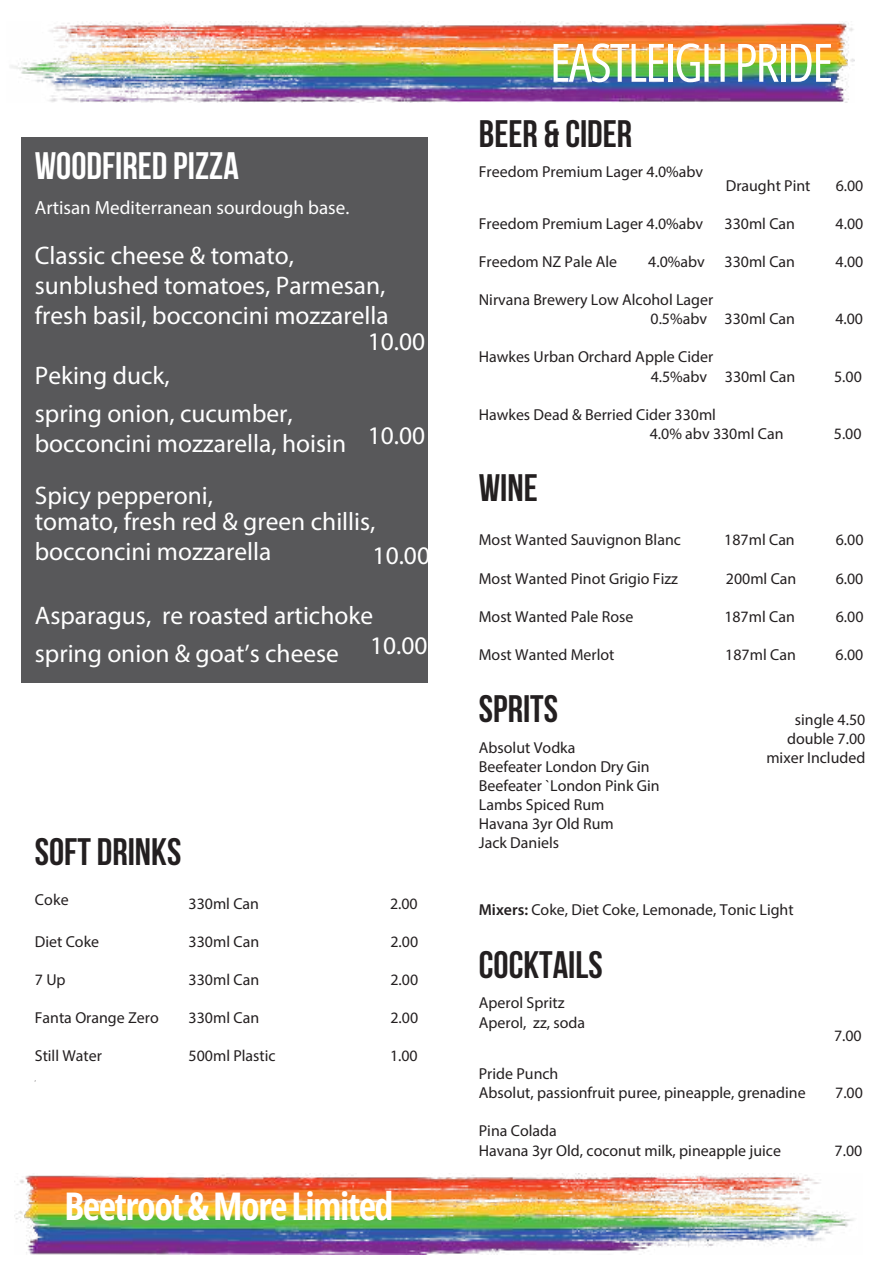
<style>
.page{position:relative;width:894px;height:1264px;background:#fff}
.page>*{position:absolute;margin:0;border:0;box-sizing:border-box;transform-origin:0 0}
.t1{font:52.95px "Open Sans Condensed";letter-spacing:-.04em;color:#fff}
.t2{font:700 38.1px "Bebas Neue";color:#231f20}
.t3{font:700 38.1px "Open Sans Condensed";letter-spacing:-.04em;color:#fff}
.t4{font:700 38.1px "Bebas Neue";color:#fff}
.t5{font:25.35px/29.7px "Myriad Pro";color:#fff}
.t6{font:19.05px "Myriad Pro";color:#fff}
.t7{font:15.9px/19px "Myriad Pro";color:#231f20}
.t8{font:5.25px "Myriad Pro";color:#231f20}
.s1{font-weight:600}
</style>
<div class="page">
<div style="left:22px;top:137px;width:406px;height:545px;background:#58585a"></div>
<img style="left:10px;top:22px;width:844px;height:81px">
<img style="left:14px;top:1173px;width:840px;height:81px">
<h2 class="t4" style="left:35px;top:145px;width:205px">WOODFIRED PIZZA</h2>
<p class="t6" style="left:35px;top:196px;width:316px">Artisan Mediterranean sourdough base.</p>
<h3 class="t5" style="left:35px;top:240px;width:355px">Classic cheese &amp; tomato, sunblushed tomatoes, Parmesan, fresh basil, bocconcini mozzarella</h3>
<h3 class="t5" style="left:367px;top:327px;width:59px">10.00</h3>
<h3 class="t5" style="left:35px;top:356px;width:259px;line-height:38.1px">Peking duck,<br>spring onion, cucumber,</h3>
<h3 class="t5" style="left:35px;top:417px;width:392px;line-height:51.8px">bocconcini mozzarella, hoisin 10.00<br>Spicy pepperoni,</h3>
<h3 class="t5" style="left:35px;top:506px;width:342px">tomato, fresh red &amp; green chillis, bocconcini mozzarella</h3>
<h3 class="t5" style="left:372px;top:540px;width:59px">10.00</h3>
<h3 class="t5" style="left:35px;top:596px;width:394px;line-height:38.1px">Asparagus, re roasted artichoke spring onion &amp; goat’s cheese 10.00</h3>
<h2 class="t2" style="left:35px;top:830px;width:148px">SOFT DRINKS</h2>
<p class="t7" style="left:35px;top:889px;width:35px">Coke</p>
<p class="t7" style="left:35px;top:931px;width:66px">Diet Coke</p>
<p class="t7" style="left:35px;top:969px;width:32px">7 Up</p>
<p class="t7" style="left:35px;top:1008px;width:125px">Fanta Orange Zero</p>
<p class="t7" style="left:35px;top:1046px;width:69px">Still Water</p>
<p class="t8" style="left:35px;top:1075px;width:3px">,</p>
<p class="t7" style="left:188px;top:893px;width:72px">330ml Can</p>
<p class="t7" style="left:390px;top:893px;width:29px">2.00</p>
<p class="t7" style="left:188px;top:931px;width:72px">330ml Can</p>
<p class="t7" style="left:390px;top:931px;width:29px">2.00</p>
<p class="t7" style="left:188px;top:969px;width:72px">330ml Can</p>
<p class="t7" style="left:390px;top:969px;width:29px">2.00</p>
<p class="t7" style="left:188px;top:1008px;width:72px">330ml Can</p>
<p class="t7" style="left:390px;top:1008px;width:29px">2.00</p>
<p class="t7" style="left:188px;top:1046px;width:89px">500ml Plastic</p>
<p class="t7" style="left:390px;top:1046px;width:29px">1.00</p>
<h2 class="t3" style="left:64px;top:1178px;width:331px">Beetroot &amp; More Limited</h2>
<h1 class="t1" style="left:549px;top:26px;width:285px">EASTLEIGH PRIDE</h1>
<h2 class="t2" style="left:478px;top:113px;width:155px">BEER &amp; CIDER</h2>
<p class="t7" style="left:478px;top:162px;width:226px">Freedom Premium Lager 4.0%abv</p>
<p class="t7" style="left:725px;top:176px;width:86px">Draught Pint</p>
<p class="t7" style="left:835px;top:176px;width:29px">6.00</p>
<p class="t7" style="left:478px;top:214px;width:226px">Freedom Premium Lager 4.0%abv</p>
<p class="t7" style="left:724px;top:214px;width:72px">330ml Can</p>
<p class="t7" style="left:835px;top:214px;width:29px">4.00</p>
<p class="t7" style="left:478px;top:252px;width:140px">Freedom NZ Pale Ale</p>
<p class="t7" style="left:648px;top:252px;width:148px">4.0%abv 330ml Can</p>
<p class="t7" style="left:835px;top:252px;width:29px">4.00</p>
<p class="t7" style="left:650px;top:290px;width:146px;text-indent:-172px">Nirvana Brewery Low Alcohol Lager<br>0.5%abv 330ml Can</p>
<p class="t7" style="left:835px;top:309px;width:29px">4.00</p>
<p class="t7" style="left:650px;top:347px;width:146px;text-indent:-172px">Hawkes Urban Orchard Apple Cider<br>4.5%abv 330ml Can</p>
<p class="t7" style="left:649px;top:404px;width:135px;text-indent:-171px">Hawkes Dead &amp; Berried Cider 330ml<br>4.0% abv 330ml Can</p>
<h2 class="t2" style="left:478px;top:467px;width:60px">WINE</h2>
<p class="t7" style="left:833px;top:366px;width:29px">5.00</p>
<p class="t7" style="left:833px;top:423px;width:29px">5.00</p>
<p class="t7" style="left:478px;top:530px;width:203px">Most Wanted Sauvignon Blanc</p>
<p class="t7" style="left:724px;top:530px;width:72px">187ml Can</p>
<p class="t7" style="left:835px;top:530px;width:29px">6.00</p>
<p class="t7" style="left:478px;top:568px;width:201px">Most Wanted Pinot Grigio Fizz</p>
<p class="t7" style="left:725px;top:568px;width:72px">200ml Can</p>
<p class="t7" style="left:835px;top:568px;width:29px">6.00</p>
<p class="t7" style="left:478px;top:606px;width:156px">Most Wanted Pale Rose</p>
<p class="t7" style="left:724px;top:606px;width:72px">187ml Can</p>
<p class="t7" style="left:835px;top:606px;width:29px">6.00</p>
<p class="t7" style="left:478px;top:644px;width:137px">Most Wanted Merlot</p>
<p class="t7" style="left:725px;top:644px;width:72px">187ml Can</p>
<p class="t7" style="left:835px;top:644px;width:29px">6.00</p>
<h2 class="t2" style="left:478px;top:688px;width:81px">SPRITS</h2>
<p class="t7" style="left:478px;top:738px;width:182px">Absolut Vodka<br>Beefeater London Dry Gin<br>Beefeater `London Pink Gin<br>Lambs Spiced Rum<br>Havana 3yr Old Rum<br>Jack Daniels</p>
<p class="t7" style="left:766px;top:709px;width:100px;text-align:right">single 4.50 double 7.00 mixer Included</p>
<p class="t7" style="left:478px;top:900px;width:316px"><span class="s1">Mixers:</span> Coke, Diet Coke, Lemonade, Tonic Light</p>
<h2 class="t2" style="left:478px;top:943px;width:125px">COCKTAILS</h2>
<p class="t7" style="left:478px;top:993px;width:108px">Aperol Spritz<br>Aperol, zz, soda</p>
<p class="t7" style="left:478px;top:1064px;width:328px">Pride Punch<br>Absolut, passionfruit puree, pineapple, grenadine</p>
<p class="t7" style="left:478px;top:1121px;width:303px">Pina Colada<br>Havana 3yr Old, coconut milk, pineapple juice</p>
<p class="t7" style="left:833px;top:1026px;width:29px">7.00</p>
<p class="t7" style="left:835px;top:1083px;width:29px">7.00</p>
<p class="t7" style="left:834px;top:1140px;width:29px">7.00</p>
</div>
